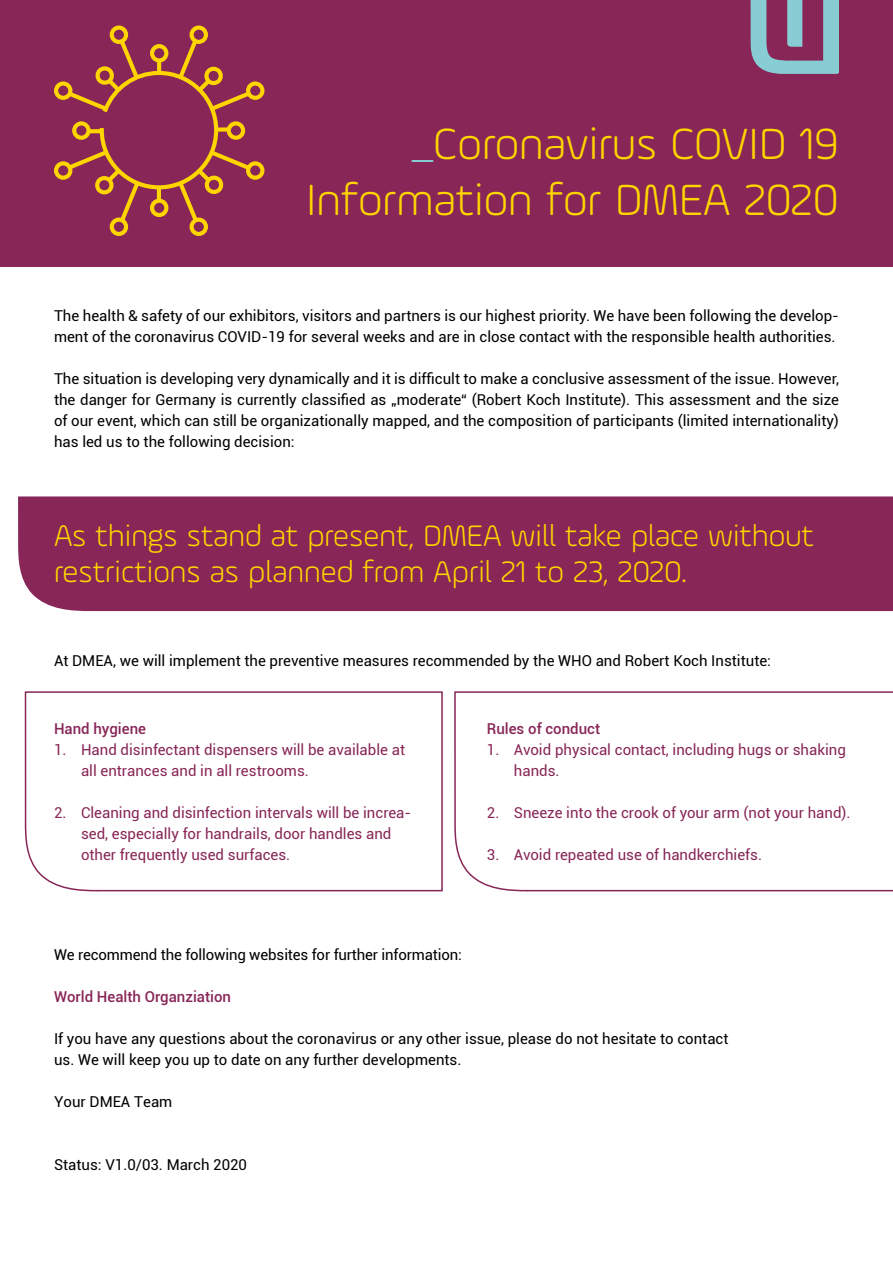
<style>
.page{position:relative;width:893px;height:1263px;background:#fff}
.page>*{position:absolute;margin:0;border:0;box-sizing:border-box;transform-origin:0 0}
.t1{font:300 46.5px "Ample Soft";color:#ffd500}
.t2{font:300 31.5px "Ample Soft";color:#ffd500}
.t3{font:15px/21px "Roboto";color:#000}
.t4{font:15px/21px "Roboto";color:#872657}
.t5{font:500 15px "Roboto";color:#872657}
.s1{color:#88cdd4}
</style>
<div class="page">
<svg style="left:24px;top:691px;width:419px;height:201px"></svg>
<svg style="left:454px;top:691px;width:439px;height:201px"></svg>
<div style="left:18px;top:496px;width:875px;height:115px;background:#872657"></div>
<div style="left:0;top:0;width:893px;height:266px;background:#872657"></div>
<svg style="left:751px;top:0;width:88px;height:74px"></svg>
<div style="left:190px;top:26px;width:18px;height:18px;border:4px solid #ffd500;border-radius:50%"></div>
<div style="left:110px;top:218px;width:18px;height:18px;border:4px solid #ffd500;border-radius:50%"></div>
<div style="left:110px;top:26px;width:18px;height:18px;border:4px solid #ffd500;border-radius:50%"></div>
<div style="left:190px;top:218px;width:18px;height:18px;border:4px solid #ffd500;border-radius:50%"></div>
<div style="left:246px;top:161px;width:18px;height:19px;border:4px solid #ffd500;border-radius:50%"></div>
<div style="left:54px;top:81px;width:18px;height:19px;border:4px solid #ffd500;border-radius:50%"></div>
<div style="left:246px;top:81px;width:18px;height:19px;border:4px solid #ffd500;border-radius:50%"></div>
<div style="left:54px;top:161px;width:18px;height:19px;border:4px solid #ffd500;border-radius:50%"></div>
<svg style="left:64px;top:36px;width:190px;height:190px"></svg>
<p class="t1" style="left:412px;top:116px;width:428px"><span class="s1">_</span>Coronavirus COVID 19</p>
<p class="t1" style="left:306px;top:172px;width:534px">Information for DMEA 2020</p>
<p class="t3" style="left:54px;top:304px;width:786px">The health &amp; safety of our exhibitors, visitors and partners is our highest priority. We have been following the develop&shy;ment of the coronavirus COVID-19 for several weeks and are in close contact with the responsible health authorities.</p>
<p class="t3" style="left:54px;top:367px;width:786px;text-align:justify">The situation is developing very dynamically and it is difficult to make a conclusive assessment of the issue. However, the danger for Germany is currently classified as „moderate“ (Robert Koch Institute). This assessment and the size of our event, which can still be organizationally mapped, and the composition of participants (limited internationality) has led us to the following decision:</p>
<p class="t2" style="left:54px;top:517px;width:761px">As things stand at present, DMEA will take place without</p>
<p class="t2" style="left:54px;top:553px;width:635px">restrictions as planned from April 21 to 23, 2020.</p>
<p class="t3" style="left:54px;top:649px;width:718px">At DMEA, we will implement the preventive measures recommended by the WHO and Robert Koch Institute:</p>
<p class="t5" style="left:54px;top:718px;width:94px">Hand hygiene</p>
<p class="t4" style="left:81px;top:738px;width:326px;text-indent:-27px">1. Hand disinfectant dispensers will be available at all entrances and in all restrooms.</p>
<p class="t4" style="left:81px;top:801px;width:332px;text-indent:-27px">2. Cleaning and disinfection intervals will be increa&shy;sed, especially for handrails, door handles and other frequently used surfaces.</p>
<p class="t5" style="left:487px;top:718px;width:115px">Rules of conduct</p>
<p class="t4" style="left:514px;top:738px;width:334px;text-indent:-27px">1. Avoid physical contact, including hugs or shaking hands.</p>
<p class="t4" style="left:487px;top:801px;width:365px">2. Sneeze into the crook of your arm (not your hand).</p>
<p class="t4" style="left:487px;top:843px;width:277px">3. Avoid repeated use of handkerchiefs.</p>
<p class="t3" style="left:54px;top:943px;width:409px">We recommend the following websites for further information:</p>
<p class="t5" style="left:54px;top:986px;width:179px">World Health Organziation</p>
<p class="t3" style="left:54px;top:1027px;width:676px">If you have any questions about the coronavirus or any other issue, please do not hesitate to contact us. We will keep you up to date on any further developments.</p>
<p class="t3" style="left:54px;top:1090px;width:120px">Your DMEA Team</p>
<p class="t3" style="left:54px;top:1153px;width:195px">Status: V1.0/03. March 2020</p>
</div>
